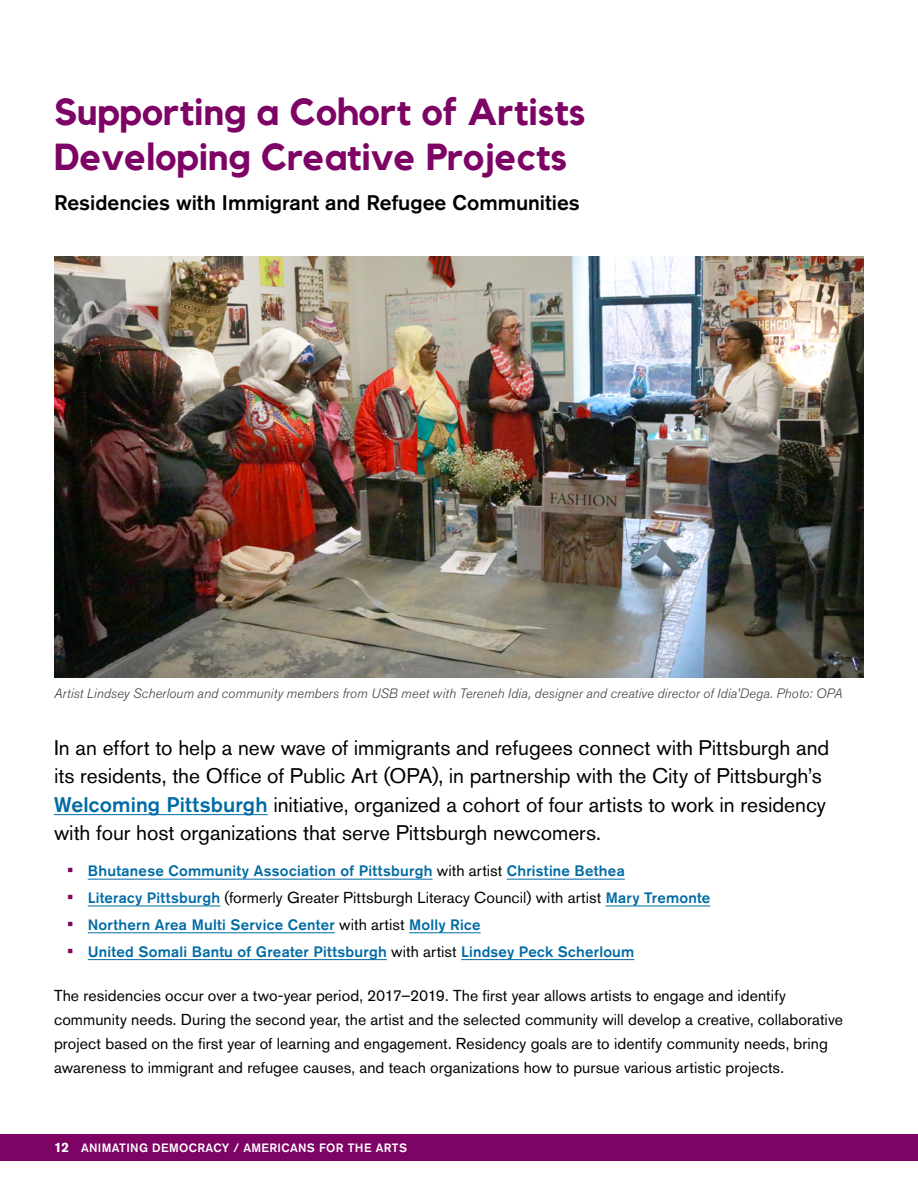
<style>
.page{position:relative;width:918px;height:1188px;background:#fff}
.page>*{position:absolute;margin:0;border:0;box-sizing:border-box;transform-origin:0 0}
.t1{font:700 37.5px/45px "Kollektif";color:#7d0364}
.t2{font:21px/28.5px "Akzidenz Grotesk BE";color:#000}
.t3{font:500 21px "Akzidenz Grotesk BE";color:#000}
.t4{font:15.75px/24px "Akzidenz Grotesk BE";letter-spacing:.005em;color:#000}
.t5{font:500 15px "Akzidenz Grotesk BQ";letter-spacing:.015em;color:#016ba5}
.t6{font:italic 300 13.5px "Akzidenz Grotesk BQ";letter-spacing:.01em;color:#404042}
.t7{font:500 12px "Akzidenz Grotesk BQ";letter-spacing:.03em;color:#fff}
.s1{font-family:"Akzidenz Grotesk BQ";font-weight:500;color:#016ba5}
.s2{font-family:"Akzidenz Grotesk BE";font-weight:700;font-size:17.25px;color:#7d0364}
.s3{font-family:"Akzidenz Grotesk BE";font-weight:400;font-size:15.75px;color:#000}
.s4{font-weight:700;font-size:17.25px;color:#7d0364}
.s5{font-family:"Akzidenz Grotesk BQ";font-weight:500;font-size:15px;color:#016ba5}
.s6{font-weight:700;font-size:13.5px}
</style>
<div class="page">
<hr style="left:54px;top:814px;width:214px;height:1px;background:#016ba5">
<hr style="left:88px;top:879px;width:345px;height:1px;background:#016ba5">
<hr style="left:507px;top:879px;width:118px;height:1px;background:#016ba5">
<hr style="left:88px;top:906px;width:132px;height:1px;background:#016ba5">
<hr style="left:606px;top:906px;width:104px;height:1px;background:#016ba5">
<hr style="left:88px;top:932px;width:247px;height:1px;background:#016ba5">
<hr style="left:409px;top:932px;width:72px;height:1px;background:#016ba5">
<hr style="left:88px;top:959px;width:299px;height:1px;background:#016ba5">
<hr style="left:461px;top:959px;width:173px;height:1px;background:#016ba5">
<img style="left:54px;top:256px;width:810px;height:422px">
<div style="left:0;top:1134px;width:918px;height:27px;background:#7d0364"></div>
<h1 class="t1" style="left:54px;top:89px;width:533px">Supporting a Cohort of Artists<br>Developing Creative Projects</h1>
<h2 class="t3" style="left:54px;top:190px;width:527px">Residencies with Immigrant and Refugee Communities</h2>
<p class="t6" style="left:54px;top:686px;width:790px">Artist Lindsey Scherloum and community members from USB meet with Tereneh Idia, designer and creative director of Idia’Dega. Photo: OPA</p>
<p class="t2" style="left:54px;top:733px;width:777px">In an effort to help a new wave of immigrants and refugees connect with Pittsburgh and its residents, the Office of Public Art (OPA), in partnership with the City of Pittsburgh’s <span class="s1">Welcoming Pittsburgh</span> initiative, organized a cohort of four artists to work in residency with four host organizations that serve Pittsburgh newcomers.</p>
<p class="t5" style="left:68px;top:862px;width:559px"><span class="s2">•</span> Bhutanese Community Association of Pittsburgh <span class="s3">with artist</span> Christine Bethea</p>
<p class="t4" style="left:68px;top:885px;width:644px"><span class="s4">•</span> <span class="s5">Literacy Pittsburgh</span> (formerly Greater Pittsburgh Literacy Council) with artist <span class="s5">Mary Tremonte</span></p>
<p class="t5" style="left:68px;top:915px;width:415px"><span class="s2">•</span> Northern Area Multi Service Center <span class="s3">with artist</span> Molly Rice</p>
<p class="t5" style="left:68px;top:942px;width:568px"><span class="s2">•</span> United Somali Bantu of Greater Pittsburgh <span class="s3">with artist</span> Lindsey Peck Scherloum</p>
<p class="t4" style="left:54px;top:983px;width:791px">The residencies occur over a two-year period, 2017–2019. The first year allows artists to engage and identify community needs. During the second year, the artist and the selected community will develop a creative, collaborative project based on the first year of learning and engagement. Residency goals are to identify community needs, bring awareness to immigrant and refugee causes, and teach organizations how to pursue various artistic projects.</p>
<p class="t7" style="left:54px;top:1140px;width:355px"><span class="s6">12</span> ANIMATING DEMOCRACY / AMERICANS FOR THE ARTS</p>
</div>
